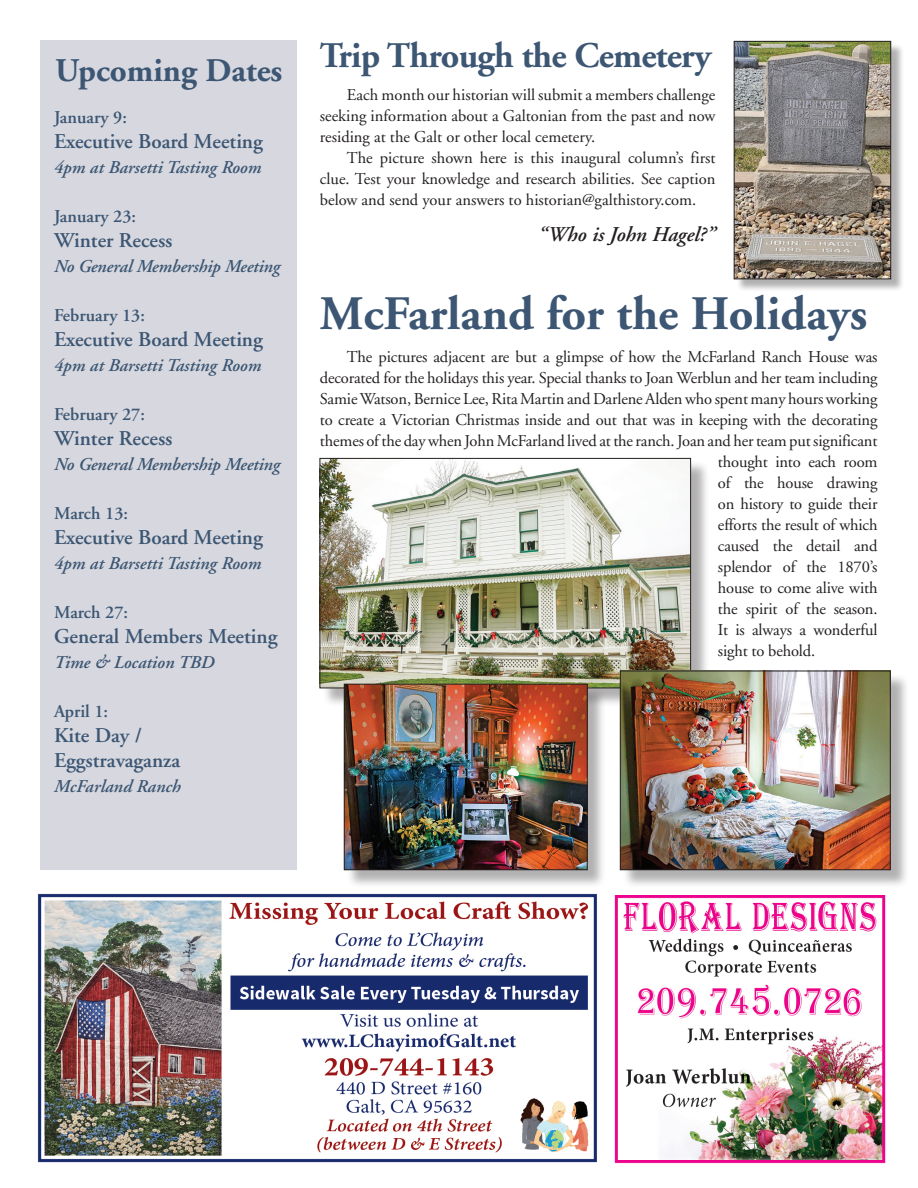
<style>
.page{position:relative;width:918px;height:1188px;background:#fff}
.page>*{position:absolute;margin:0;border:0;box-sizing:border-box;transform-origin:0 0}
.t1{font:700 48px "Adobe Garamond";color:#3c5673}
.t2{font:700 36px "Adobe Garamond";letter-spacing:-.02em;color:#3c5673}
.t3{font:700 33px "Adobe Garamond";color:#3c5673}
.t4{font:600 21px/24.8px "Adobe Garamond";color:#3c5673}
.t5{font:italic 600 21px "Adobe Garamond";color:#231f20}
.t6{font:italic 600 18px "Adobe Garamond";color:#3c5673}
.t7{font:600 18px "Adobe Garamond";color:#3c5673}
.t8{font:16.5px/21px "Adobe Garamond";letter-spacing:-.01em;color:#231f20;text-align:justify}
</style>
<div class="page">
<img style="left:38px;top:893px;width:847px;height:270px">
<div style="left:40px;top:40px;width:257px;height:830px;background:#d7d8df"></div>
<div style="left:322px;top:460px;width:388px;height:247px;background:#231f20;opacity:.35"></div>
<img style="left:322px;top:460px;width:367px;height:226px">
<div style="left:346px;top:686px;width:260px;height:203px;background:#231f20;opacity:.35"></div>
<img style="left:346px;top:686px;width:240px;height:182px">
<div style="left:344px;top:684px;width:244px;height:186px;border:1px solid #231f20"></div>
<div style="left:622px;top:673px;width:287px;height:216px;background:#231f20;opacity:.35"></div>
<img style="left:622px;top:673px;width:267px;height:195px">
<div style="left:620px;top:671px;width:271px;height:199px;border:1px solid #231f20"></div>
<div style="left:736px;top:43px;width:168px;height:250px;background:#231f20;opacity:.35"></div>
<img style="left:736px;top:43px;width:153px;height:234px">
<div style="left:734px;top:41px;width:157px;height:238px;border:1px solid #231f20"></div>
<h3 class="t3" style="left:55px;top:52px;width:229px">Upcoming Dates</h3>
<p class="t7" style="left:54px;top:108px;width:75px">January 9:</p>
<p class="t4" style="left:54px;top:129px;width:210px">Executive Board Meeting</p>
<p class="t6" style="left:54px;top:157px;width:209px">4pm at Barsetti Tasting Room</p>
<p class="t7" style="left:54px;top:207px;width:84px">January 23:</p>
<p class="t4" style="left:54px;top:228px;width:120px">Winter Recess</p>
<p class="t6" style="left:54px;top:256px;width:228px">No General Membership Meeting</p>
<p class="t7" style="left:54px;top:306px;width:93px">February 13:</p>
<p class="t4" style="left:54px;top:327px;width:210px">Executive Board Meeting</p>
<p class="t6" style="left:54px;top:355px;width:209px">4pm at Barsetti Tasting Room</p>
<p class="t7" style="left:54px;top:405px;width:93px">February 27:</p>
<p class="t4" style="left:54px;top:426px;width:120px">Winter Recess</p>
<p class="t6" style="left:54px;top:454px;width:228px">No General Membership Meeting</p>
<p class="t7" style="left:54px;top:504px;width:76px">March 13:</p>
<p class="t4" style="left:54px;top:525px;width:210px">Executive Board Meeting</p>
<p class="t6" style="left:54px;top:553px;width:209px">4pm at Barsetti Tasting Room</p>
<p class="t7" style="left:54px;top:603px;width:76px">March 27:</p>
<p class="t4" style="left:54px;top:624px;width:225px">General Members Meeting</p>
<p class="t6" style="left:54px;top:652px;width:162px">Time &amp; Location TBD</p>
<p class="t7" style="left:54px;top:702px;width:56px">April 1:</p>
<p class="t4" style="left:54px;top:723px;width:128px">Kite Day /<br>Eggstravaganza</p>
<p class="t6" style="left:54px;top:776px;width:128px">McFarland Ranch</p>
<h2 class="t2" style="left:320px;top:36px;width:393px">Trip Through the Cemetery</h2>
<p class="t8" style="left:320px;top:85px;width:397px;text-indent:27px">Each month our historian will submit a members challenge seeking information about a Galtonian from the past and now residing at the Galt or other local cemetery.</p>
<p class="t8" style="left:320px;top:148px;width:397px;text-indent:27px">The picture shown here is this inaugural column’s first clue. Test your knowledge and research abilities. See caption below and send your answers to historian@galthistory.com.</p>
<p class="t5" style="left:538px;top:223px;width:179px">“Who is John Hagel?”</p>
<h1 class="t1" style="left:320px;top:288px;width:549px">McFarland for the Holidays</h1>
<p class="t8" style="left:347px;top:347px;width:532px">The pictures adjacent are but a glimpse of how the McFarland Ranch House was</p>
<p class="t8" style="left:320px;top:368px;width:559px">decorated for the holidays this year. Special thanks to Joan Werblun and her team including</p>
<p class="t8" style="left:320px;top:389px;width:559px">Samie Watson, Bernice Lee, Rita Martin and Darlene Alden who spent many hours working</p>
<p class="t8" style="left:320px;top:410px;width:559px">to create a Victorian Christmas inside and out that was in keeping with the decorating</p>
<p class="t8" style="left:320px;top:431px;width:559px">themes of the day when John McFarland lived at the ranch. Joan and her team put significant</p>
<p class="t8" style="left:718px;top:452px;width:161px">thought into each room</p>
<p class="t8" style="left:718px;top:473px;width:161px">of the house drawing</p>
<p class="t8" style="left:718px;top:494px;width:161px">on history to guide their</p>
<p class="t8" style="left:718px;top:515px;width:161px">efforts the result of which</p>
<p class="t8" style="left:718px;top:536px;width:161px">caused the detail and</p>
<p class="t8" style="left:718px;top:557px;width:161px">splendor of the 1870’s</p>
<p class="t8" style="left:718px;top:578px;width:161px">house to come alive with</p>
<p class="t8" style="left:718px;top:599px;width:161px">the spirit of the season.</p>
<p class="t8" style="left:718px;top:620px;width:161px">It is always a wonderful</p>
<p class="t8" style="left:718px;top:641px;width:99px">sight to behold.</p>
</div>
